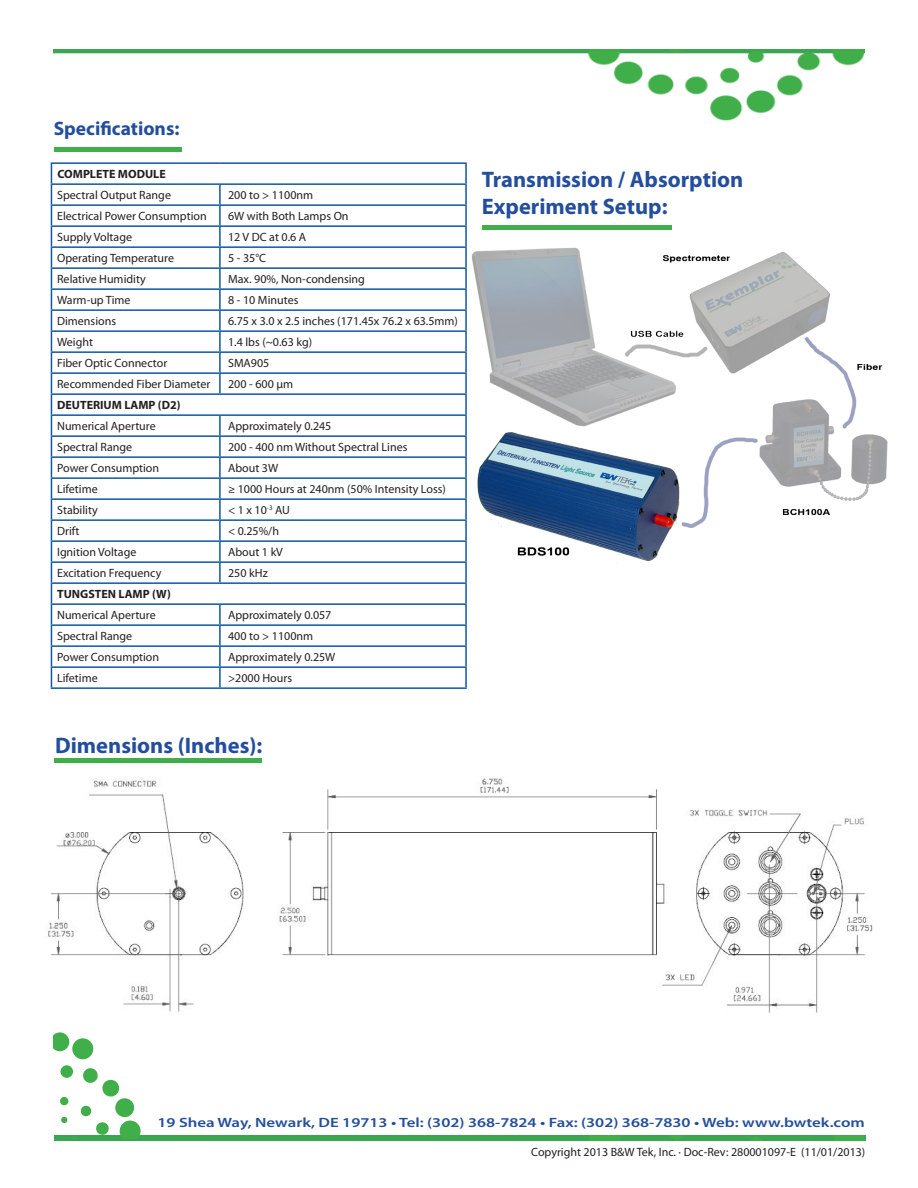
<style>
.page{position:relative;width:918px;height:1188px;background:#fff}
.page>*{position:absolute;margin:0;border:0;box-sizing:border-box;transform-origin:0 0}
.t1{font:700 22.5px/27px "Myriad Pro";color:#234e9d}
.t2{font:700 19.5px "Myriad Pro";color:#234e9d}
.t3{font:600 13.5px "Myriad Pro";color:#234e9d;scale:1.25 1}
.t4{font:12px "Myriad Pro";color:#231f20}
.t5{font:700 12px "Myriad Pro";color:#231f20}
</style>
<div class="page">
<img style="left:54px;top:50px;width:810px;height:71px">
<img style="left:55px;top:1135px;width:810px;height:5px">
<svg style="left:60px;top:1065px;width:13px;height:13px"></svg>
<svg style="left:60px;top:1067px;width:81px;height:72px"></svg>
<svg style="left:53px;top:1032px;width:41px;height:28px"></svg>
<div style="left:54px;top:147px;width:128px;height:5px;background:#40ae49"></div>
<div style="left:55px;top:758px;width:207px;height:5px;background:#40ae49"></div>
<hr style="left:51px;top:162px;width:169px;height:2px;background:#0e57a3">
<hr style="left:220px;top:162px;width:247px;height:2px;background:#0e57a3">
<hr style="left:51px;top:183px;width:169px;height:2px;background:#0e57a3">
<hr style="left:220px;top:183px;width:247px;height:2px;background:#0e57a3">
<hr style="left:51px;top:204px;width:169px;height:2px;background:#0e57a3">
<hr style="left:220px;top:204px;width:247px;height:2px;background:#0e57a3">
<hr style="left:51px;top:225px;width:169px;height:2px;background:#0e57a3">
<hr style="left:220px;top:225px;width:247px;height:2px;background:#0e57a3">
<hr style="left:51px;top:246px;width:169px;height:2px;background:#0e57a3">
<hr style="left:220px;top:246px;width:247px;height:2px;background:#0e57a3">
<hr style="left:51px;top:267px;width:169px;height:2px;background:#0e57a3">
<hr style="left:220px;top:267px;width:247px;height:2px;background:#0e57a3">
<hr style="left:51px;top:288px;width:169px;height:2px;background:#0e57a3">
<hr style="left:220px;top:288px;width:247px;height:2px;background:#0e57a3">
<hr style="left:51px;top:309px;width:169px;height:2px;background:#0e57a3">
<hr style="left:220px;top:309px;width:247px;height:2px;background:#0e57a3">
<hr style="left:51px;top:330px;width:169px;height:2px;background:#0e57a3">
<hr style="left:220px;top:330px;width:247px;height:2px;background:#0e57a3">
<hr style="left:51px;top:351px;width:169px;height:2px;background:#0e57a3">
<hr style="left:220px;top:351px;width:247px;height:2px;background:#0e57a3">
<hr style="left:51px;top:372px;width:169px;height:2px;background:#0e57a3">
<hr style="left:220px;top:372px;width:247px;height:2px;background:#0e57a3">
<svg style="left:219px;top:185px;width:2px;height:208px"></svg>
<hr style="left:51px;top:393px;width:169px;height:2px;background:#0e57a3">
<hr style="left:220px;top:393px;width:247px;height:2px;background:#0e57a3">
<hr style="left:51px;top:414px;width:169px;height:2px;background:#0e57a3">
<hr style="left:220px;top:414px;width:247px;height:2px;background:#0e57a3">
<hr style="left:51px;top:435px;width:169px;height:2px;background:#0e57a3">
<hr style="left:220px;top:435px;width:247px;height:2px;background:#0e57a3">
<hr style="left:51px;top:456px;width:169px;height:2px;background:#0e57a3">
<hr style="left:220px;top:456px;width:247px;height:2px;background:#0e57a3">
<hr style="left:51px;top:477px;width:169px;height:2px;background:#0e57a3">
<hr style="left:220px;top:477px;width:247px;height:2px;background:#0e57a3">
<hr style="left:51px;top:498px;width:169px;height:2px;background:#0e57a3">
<hr style="left:220px;top:498px;width:247px;height:2px;background:#0e57a3">
<hr style="left:51px;top:519px;width:169px;height:2px;background:#0e57a3">
<hr style="left:220px;top:519px;width:247px;height:2px;background:#0e57a3">
<hr style="left:51px;top:540px;width:169px;height:2px;background:#0e57a3">
<hr style="left:220px;top:540px;width:247px;height:2px;background:#0e57a3">
<hr style="left:51px;top:561px;width:169px;height:2px;background:#0e57a3">
<hr style="left:220px;top:561px;width:247px;height:2px;background:#0e57a3">
<svg style="left:219px;top:416px;width:2px;height:166px"></svg>
<hr style="left:51px;top:582px;width:169px;height:2px;background:#0e57a3">
<hr style="left:220px;top:582px;width:247px;height:2px;background:#0e57a3">
<hr style="left:51px;top:603px;width:169px;height:2px;background:#0e57a3">
<hr style="left:220px;top:603px;width:247px;height:2px;background:#0e57a3">
<hr style="left:51px;top:624px;width:169px;height:2px;background:#0e57a3">
<hr style="left:220px;top:624px;width:247px;height:2px;background:#0e57a3">
<hr style="left:51px;top:645px;width:169px;height:2px;background:#0e57a3">
<hr style="left:220px;top:645px;width:247px;height:2px;background:#0e57a3">
<hr style="left:51px;top:666px;width:169px;height:2px;background:#0e57a3">
<svg style="left:51px;top:164px;width:1px;height:523px"></svg>
<hr style="left:220px;top:666px;width:247px;height:2px;background:#0e57a3">
<svg style="left:219px;top:605px;width:2px;height:82px"></svg>
<svg style="left:465px;top:164px;width:2px;height:523px"></svg>
<hr style="left:51px;top:687px;width:169px;height:2px;background:#0e57a3">
<hr style="left:220px;top:687px;width:247px;height:2px;background:#0e57a3">
<img style="left:437px;top:195px;width:451px;height:404px">
<img style="left:48px;top:778px;width:825px;height:235px">
<p class="t2" style="left:54px;top:116px;width:127px">Specifications:</p>
<p class="t5" style="left:57px;top:166px;width:110px">COMPLETE MODULE</p>
<p class="t4" style="left:57px;top:188px;width:115px">Spectral Output Range</p>
<p class="t4" style="left:228px;top:188px;width:87px">200 to &gt; 1100nm</p>
<p class="t4" style="left:57px;top:209px;width:151px">Electrical Power Consumption</p>
<p class="t4" style="left:228px;top:209px;width:122px">6W with Both Lamps On</p>
<p class="t4" style="left:57px;top:230px;width:76px">Supply Voltage</p>
<p class="t4" style="left:228px;top:230px;width:80px">12V DC at 0.6 A</p>
<p class="t4" style="left:57px;top:251px;width:118px">Operating Temperature</p>
<p class="t4" style="left:228px;top:251px;width:40px">5 - 35°C</p>
<p class="t4" style="left:57px;top:272px;width:90px">Relative Humidity</p>
<p class="t4" style="left:228px;top:272px;width:138px">Max. 90%, Non-condensing</p>
<p class="t4" style="left:57px;top:293px;width:75px">Warm-up Time</p>
<p class="t4" style="left:228px;top:293px;width:72px">8 - 10 Minutes</p>
<p class="t4" style="left:57px;top:314px;width:61px">Dimensions</p>
<p class="t4" style="left:228px;top:314px;width:231px">6.75 x 3.0 x 2.5 inches (171.45x 76.2 x 63.5mm)</p>
<p class="t4" style="left:57px;top:335px;width:37px">Weight</p>
<p class="t4" style="left:228px;top:335px;width:86px">1.4 lbs (~0.63 kg)</p>
<p class="t4" style="left:57px;top:356px;width:112px">Fiber Optic Connector</p>
<p class="t4" style="left:228px;top:356px;width:43px">SMA905</p>
<p class="t4" style="left:57px;top:377px;width:155px">Recommended Fiber Diameter</p>
<p class="t4" style="left:228px;top:377px;width:66px">200 - 600 µm</p>
<p class="t5" style="left:57px;top:397px;width:125px">DEUTERIUM LAMP (D2)</p>
<p class="t4" style="left:57px;top:419px;width:100px">Numerical Aperture</p>
<p class="t4" style="left:228px;top:419px;width:105px">Approximately 0.245</p>
<p class="t4" style="left:57px;top:440px;width:77px">Spectral Range</p>
<p class="t4" style="left:228px;top:440px;width:181px">200 - 400 nm Without Spectral Lines</p>
<p class="t4" style="left:57px;top:461px;width:104px">Power Consumption</p>
<p class="t4" style="left:228px;top:461px;width:52px">About 3W</p>
<p class="t4" style="left:57px;top:482px;width:42px">Lifetime</p>
<p class="t4" style="left:228px;top:482px;width:219px">≥ 1000 Hours at 240nm (50% Intensity Loss)</p>
<p class="t4" style="left:57px;top:503px;width:42px">Stability</p>
<p class="t4" style="left:228px;top:503px;width:63px">&lt;1x10<sup>-3</sup> AU</p>
<p class="t4" style="left:57px;top:524px;width:24px">Drift</p>
<p class="t4" style="left:228px;top:524px;width:52px">&lt; 0.25%/h</p>
<p class="t4" style="left:57px;top:545px;width:81px">Ignition Voltage</p>
<p class="t4" style="left:228px;top:545px;width:56px">About 1 kV</p>
<p class="t4" style="left:57px;top:566px;width:106px">Excitation Frequency</p>
<p class="t4" style="left:228px;top:566px;width:41px">250 kHz</p>
<p class="t5" style="left:57px;top:586px;width:115px">TUNGSTEN LAMP (W)</p>
<p class="t4" style="left:57px;top:608px;width:100px">Numerical Aperture</p>
<p class="t4" style="left:228px;top:608px;width:105px">Approximately 0.057</p>
<p class="t4" style="left:57px;top:629px;width:77px">Spectral Range</p>
<p class="t4" style="left:228px;top:629px;width:87px">400 to &gt; 1100nm</p>
<p class="t4" style="left:57px;top:650px;width:104px">Power Consumption</p>
<p class="t4" style="left:228px;top:650px;width:109px">Approximately 0.25W</p>
<p class="t4" style="left:57px;top:671px;width:42px">Lifetime</p>
<p class="t4" style="left:228px;top:671px;width:66px">&gt;2000 Hours</p>
<p class="t1" style="left:55px;top:731px;width:209px">Dimensions (Inches):</p>
<p class="t1" style="left:482px;top:165px;width:263px">Transmission / Absorption<br>Experiment Setup:</p>
<p class="t3" style="left:158px;top:1114px;width:567px">19 Shea Way, Newark, DE 19713 • Tel: (302) 368-7824 • Fax: (302) 368-7830 • Web: www.bwtek.com</p>
<p class="t4" style="left:531px;top:1145px;width:336px">Copyright 2013 B&amp;W Tek, Inc. · Doc-Rev: 280001097-E (11/01/2013)</p>
</div>
